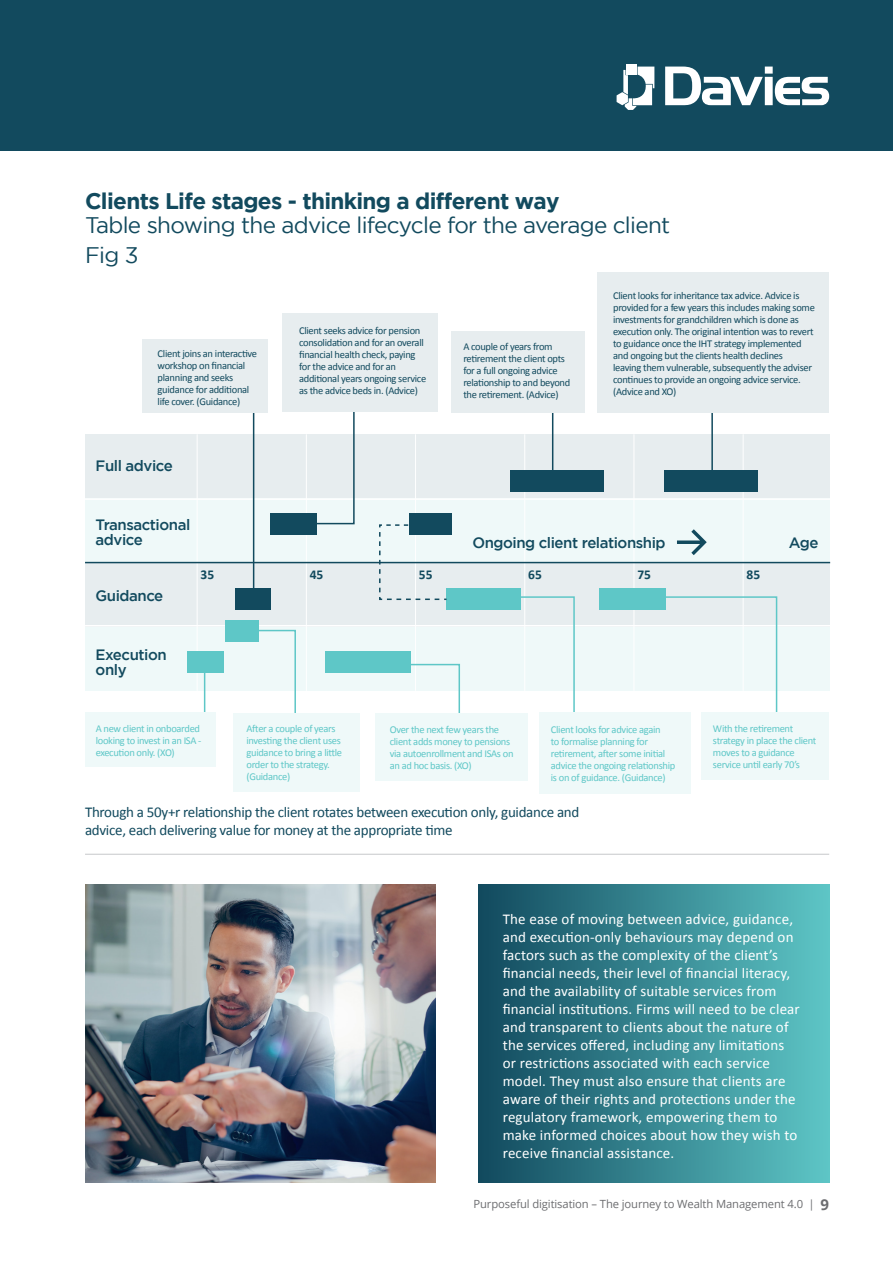
<style>
.page{position:relative;width:893px;height:1263px;background:#fff}
.page>*{position:absolute;margin:0;border:0;box-sizing:border-box;transform-origin:0 0}
.t1{font:22.5px "Gotham";letter-spacing:-.03em;color:#124a5e}
.t2{font:700 22.5px "Gotham";letter-spacing:-.03em;color:#124a5e}
.t3{font:15px/18px "Calibri";letter-spacing:.01em;color:#fff}
.t4{font:15px/18px "Calibri";letter-spacing:-.02em;color:#124a5e}
.t5{font:500 15px/15px "Gotham";letter-spacing:-.03em;color:#124a5e}
.t6{font:700 13.5px "Calibri";color:#124a5e}
.t7{font:11.25px "Open Sans";letter-spacing:-.01em;color:#6c6d70}
.t8{font:10.5px/12px "Calibri";letter-spacing:-.03em;color:#124a5e}
.t9{font:10.5px/12px "Calibri";letter-spacing:-.03em;color:#5ec7c7}
.s1{font-weight:700;font-size:15px}
</style>
<div class="page">
<div style="left:0;top:0;width:893px;height:151px;background:#124a5e"></div>
<svg style="left:665px;top:67px;width:164px;height:38px"></svg>
<svg style="left:617px;top:67px;width:37px;height:43px"></svg>
<div style="left:626px;top:64px;width:11px;height:10px;background:#fff"></div>
<div style="left:85px;top:627px;width:744px;height:64px;background:#eff9f9"></div>
<div style="left:85px;top:563px;width:744px;height:63px;background:#e7edef"></div>
<div style="left:85px;top:498px;width:744px;height:64px;background:#eff9f9"></div>
<div style="left:85px;top:434px;width:744px;height:64px;background:#e7edef"></div>
<hr style="left:197px;top:434px;width:1px;height:257px;background:#fff">
<hr style="left:306px;top:434px;width:1px;height:257px;background:#fff">
<hr style="left:415px;top:434px;width:1px;height:257px;background:#fff">
<hr style="left:524px;top:434px;width:1px;height:257px;background:#fff">
<hr style="left:634px;top:434px;width:1px;height:257px;background:#fff">
<hr style="left:743px;top:434px;width:1px;height:257px;background:#fff">
<hr style="left:85px;top:562px;width:745px;height:1px;background:#124a5e">
<hr style="left:85px;top:625px;width:745px;height:1px;background:#fff">
<div style="left:478px;top:884px;width:351px;height:298px;background:linear-gradient(to right,#11495e,#5ec6c6)"></div>
<img style="left:85px;top:884px;width:351px;height:298px">
<div style="left:187px;top:652px;width:37px;height:21px;background:#5ec7c7"></div>
<div style="left:226px;top:620px;width:33px;height:21px;background:#5ec7c7"></div>
<div style="left:235px;top:588px;width:35px;height:21px;background:#124a5e"></div>
<div style="left:325px;top:652px;width:85px;height:21px;background:#5ec7c7"></div>
<div style="left:446px;top:588px;width:75px;height:21px;background:#5ec7c7"></div>
<div style="left:599px;top:588px;width:67px;height:21px;background:#5ec7c7"></div>
<div style="left:664px;top:470px;width:94px;height:21px;background:#124a5e"></div>
<div style="left:510px;top:470px;width:94px;height:21px;background:#124a5e"></div>
<div style="left:409px;top:514px;width:43px;height:21px;background:#124a5e"></div>
<div style="left:270px;top:514px;width:46px;height:21px;background:#124a5e"></div>
<svg style="left:651px;top:596px;width:127px;height:123px"></svg>
<svg style="left:506px;top:596px;width:70px;height:123px"></svg>
<svg style="left:378px;top:524px;width:70px;height:77px"></svg>
<svg style="left:410px;top:663px;width:50px;height:50px"></svg>
<svg style="left:249px;top:629px;width:47px;height:84px"></svg>
<hr style="left:204px;top:663px;width:1px;height:57px;background:#5ec7c7">
<div style="left:702px;top:713px;width:127px;height:67px;background:#eff9f9"></div>
<div style="left:540px;top:713px;width:151px;height:81px;background:#eff9f9"></div>
<div style="left:375px;top:713px;width:152px;height:67px;background:#eff9f9"></div>
<div style="left:233px;top:713px;width:126px;height:78px;background:#eff9f9"></div>
<div style="left:85px;top:713px;width:130px;height:54px;background:#eff9f9"></div>
<svg style="left:677px;top:529px;width:30px;height:26px"></svg>
<hr style="left:85px;top:498px;width:745px;height:2px;background:#fff">
<hr style="left:253px;top:407px;width:1px;height:183px;background:#124a5e">
<hr style="left:552px;top:394px;width:1px;height:79px;background:#124a5e">
<hr style="left:711px;top:407px;width:2px;height:66px;background:#124a5e">
<svg style="left:302px;top:412px;width:53px;height:113px"></svg>
<div style="left:143px;top:339px;width:125px;height:73px;background:#e7edef"></div>
<div style="left:282px;top:313px;width:156px;height:99px;background:#e7edef"></div>
<div style="left:452px;top:331px;width:133px;height:81px;background:#e7edef"></div>
<div style="left:597px;top:272px;width:232px;height:141px;background:#e7edef"></div>
<hr style="left:85px;top:854px;width:744px;height:1px;background:#c7c8ca">
<p class="t2" style="left:85px;top:188px;width:476px">Clients Life stages - thinking a different way</p>
<p class="t1" style="left:85px;top:213px;width:587px">Table showing the advice lifecycle for the average client</p>
<p class="t1" style="left:85px;top:243px;width:55px">Fig 3</p>
<p class="t8" style="left:158px;top:347px;width:101px">Client joins an interactive workshop on financial planning and seeks guidance for additional life cover. (Guidance)</p>
<p class="t5" style="left:96px;top:457px;width:79px">Full advice</p>
<p class="t5" style="left:96px;top:517px;width:96px">Transactional advice</p>
<p class="t8" style="left:299px;top:325px;width:129px">Client seeks advice for pension consolidation and for an overall financial health check, paying for the advice and for an additional years ongoing service as the advice beds in. (Advice)</p>
<p class="t8" style="left:463px;top:341px;width:108px">A couple of years from retirement the client opts for a full ongoing advice relationship to and beyond the retirement. (Advice)</p>
<p class="t8" style="left:613px;top:289px;width:203px">Client looks for inheritance tax advice. Advice is provided for a few years this includes making some investments for grandchildren which is done as execution only. The original intention was to revert to guidance once the IHT strategy implemented and ongoing but the clients health declines<br>leaving them vulnerable, subsequently the adviser continues to provide an ongoing advice service. (Advice and XO)</p>
<p class="t5" style="left:472px;top:535px;width:195px">Ongoing client relationship</p>
<p class="t5" style="left:789px;top:535px;width:31px">Age</p>
<p class="t5" style="left:96px;top:588px;width:69px">Guidance</p>
<p class="t5" style="left:96px;top:647px;width:73px">Execution only</p>
<p class="t6" style="left:201px;top:566px;width:15px">35</p>
<p class="t6" style="left:310px;top:566px;width:15px">45</p>
<p class="t6" style="left:419px;top:566px;width:15px">55</p>
<p class="t6" style="left:528px;top:566px;width:15px">65</p>
<p class="t6" style="left:637px;top:566px;width:15px">75</p>
<p class="t9" style="left:96px;top:722px;width:107px">A new client in onboarded looking to invest in an ISA - execution only. (XO)</p>
<p class="t9" style="left:247px;top:722px;width:97px">After a couple of years investing the client uses guidance to bring a little order to the strategy. (Guidance)</p>
<p class="t9" style="left:390px;top:723px;width:125px">Over the next few years the client adds money to pensions via autoenrollment and ISAs on an ad hoc basis. (XO)</p>
<p class="t9" style="left:551px;top:724px;width:126px">Client looks for advice again<br>to formalise planning for retirement, after some initial advice the ongoing relationship is on of guidance. (Guidance)</p>
<p class="t4" style="left:85px;top:803px;width:496px">Through a 50y+r relationship the client rotates between execution only, guidance and advice, each delivering value for money at the appropriate time</p>
<p class="t6" style="left:747px;top:566px;width:15px">85</p>
<p class="t9" style="left:713px;top:723px;width:105px">With the retirement strategy in place the client moves to a guidance service until early 70’s</p>
<p class="t3" style="left:503px;top:910px;width:299px">The ease of moving between advice, guidance, and execution-only behaviours may depend on factors such as the complexity of the client’s financial needs, their level of financial literacy, and the availability of suitable services from financial institutions. Firms will need to be clear and transparent to clients about the nature of the services offered, including any limitations or restrictions associated with each service model. They must also ensure that clients are aware of their rights and protections under the regulatory framework, empowering them to make informed choices about how they wish to receive financial assistance.</p>
<p class="t7" style="left:473px;top:1196px;width:357px">Purposeful digitisation – The journey to Wealth Management 4.0 | <span class="s1">9</span></p>
</div>
